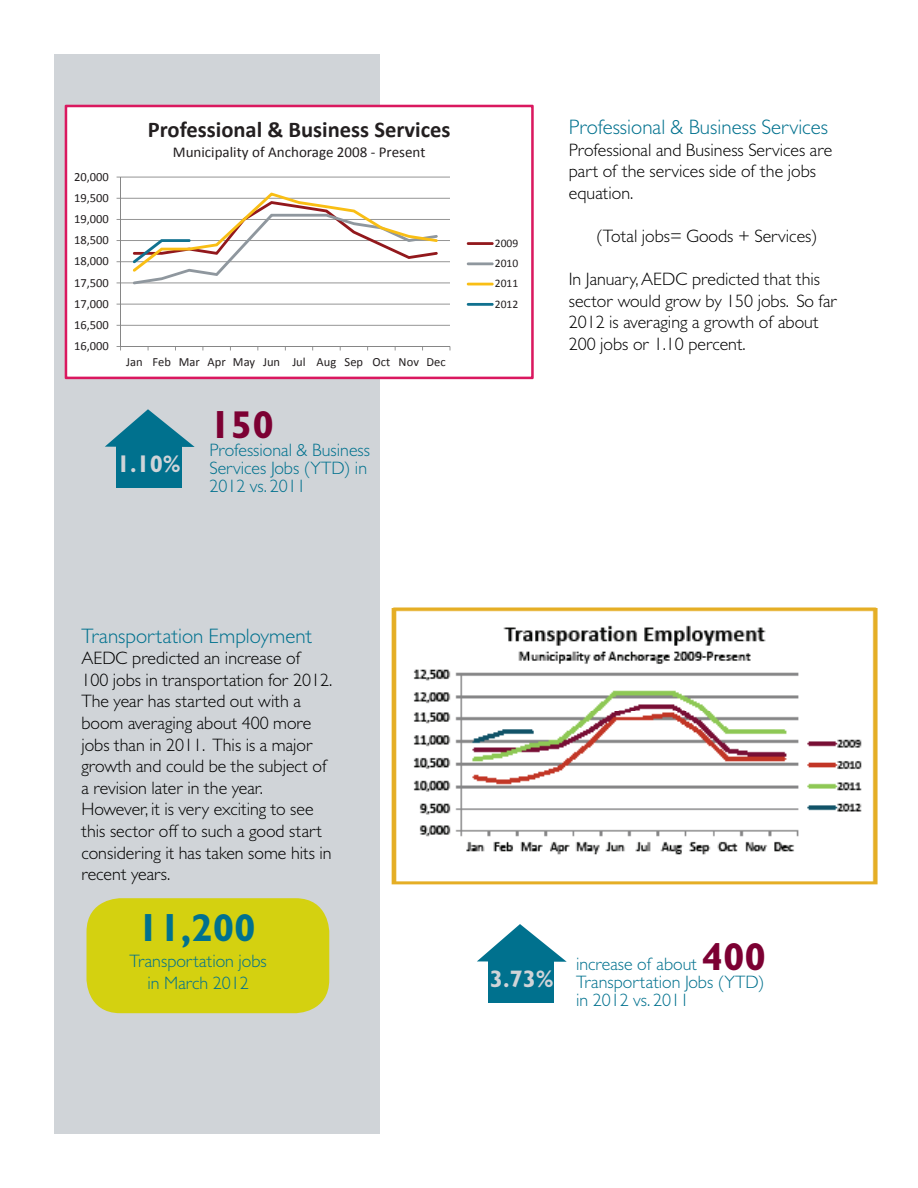
<style>
.page{position:relative;width:918px;height:1188px;background:#fff}
.page>*{position:absolute;margin:0;border:0;box-sizing:border-box;transform-origin:0 0}
.t1{font:700 39px "Gill Sans MT Std";color:#00718e}
.t2{font:700 39px "Gill Sans MT Std";color:#7c0033}
.t3{font:700 24px "Gill Sans MT Std";color:#d0d4d8}
.t4{font:700 22.5px "Calibri";color:#231f20}
.t5{font:300 21px "Gill Sans MT Std";color:#00718e}
.t6{font:300 18px/21.6px "Gill Sans MT Std";color:#000}
.t7{font:300 18px/18px "Gill Sans MT Std";color:#00718e}
.t8{font:15px "Calibri";color:#231f20}
.t9{font:12.45px "Calibri";color:#231f20}
.t10{font:11.55px/20.2px "Calibri";color:#231f20;text-align:justify}
.s1{font-weight:700;font-size:39px;color:#7c0033}
</style>
<div class="page">
<div style="left:55px;top:54px;width:325px;height:1079px;background:#d0d4d8"></div>
<div style="left:117px;top:445px;width:65px;height:43px;background:#00718e"></div>
<svg style="left:105px;top:409px;width:90px;height:38px"></svg>
<div style="left:87px;top:898px;width:242px;height:115px;background:#d4d110;border-radius:34px"></div>
<div style="left:489px;top:960px;width:65px;height:43px;background:#00718e"></div>
<svg style="left:477px;top:924px;width:90px;height:38px"></svg>
<img style="left:391px;top:607px;width:487px;height:278px">
<svg style="left:65px;top:105px;width:469px;height:274px;fill:#fff"></svg>
<p class="t9" style="left:74px;top:169px;width:36px">20,000</p>
<p class="t9" style="left:74px;top:190px;width:36px">19,500</p>
<p class="t9" style="left:74px;top:211px;width:36px">19,000</p>
<p class="t9" style="left:74px;top:232px;width:36px">18,500</p>
<p class="t9" style="left:74px;top:253px;width:36px">18,000</p>
<p class="t9" style="left:74px;top:275px;width:36px">17,500</p>
<p class="t9" style="left:74px;top:296px;width:36px">17,000</p>
<p class="t9" style="left:74px;top:317px;width:36px">16,500</p>
<p class="t9" style="left:74px;top:338px;width:36px">16,000</p>
<p class="t4" style="left:148px;top:115px;width:304px">Professional &amp; Business Services</p>
<p class="t8" style="left:173px;top:143px;width:254px">Municipality of Anchorage 2008 ‐ Present</p>
<p class="t9" style="left:126px;top:354px;width:321px">Jan Feb Mar Apr May Jun Jul Aug Sep Oct Nov Dec</p>
<h2 class="t3" style="left:117px;top:449px;width:65px">1.10%</h2>
<h1 class="t2" style="left:209px;top:400px;width:66px">150</h1>
<p class="t7" style="left:209px;top:440px;width:162px">Professional &amp; Business<br>Services Jobs (YTD) in<br>2012 vs. 2011</p>
<p class="t10" style="left:495px;top:233px;width:25px">2009<br>2010<br>2011<br>2012</p>
<p class="t5" style="left:569px;top:114px;width:261px">Professional &amp; Business Services</p>
<p class="t6" style="left:569px;top:138px;width:265px">Professional and Business Services are part of the services side of the jobs equation.</p>
<p class="t6" style="left:596px;top:225px;width:223px">(Total jobs= Goods + Services)</p>
<p class="t6" style="left:569px;top:268px;width:270px">In January, AEDC predicted that this sector would grow by 150 jobs. So far<br>2012 is averaging a growth of about<br>200 jobs or 1.10 percent.</p>
<p class="t5" style="left:81px;top:623px;width:232px">Transportation Employment</p>
<p class="t6" style="left:81px;top:647px;width:252px">AEDC predicted an increase of<br>100 jobs in transportation for 2012.<br>The year has started out with a boom averaging about 400 more jobs than in 2011. This is a major growth and could be the subject of a revision later in the year.<br>However, it is very exciting to see this sector off to such a good start considering it has taken some hits in recent years.</p>
<p class="t9" style="left:121px;top:868px;width:18px">Jan</p>
<h1 class="t1" style="left:138px;top:904px;width:120px">11,200</h1>
<p class="t7" style="left:130px;top:950px;width:139px;line-height:21.6px;text-align:center">Transportation jobs in March 2012</p>
<h2 class="t3" style="left:490px;top:964px;width:65px">3.73%</h2>
<p class="t7" style="left:576px;top:954px;width:192px;text-align:justify">increase of about <span class="s1">400<br></span>Transportation Jobs (YTD) in 2012 vs. 2011</p>
</div>
